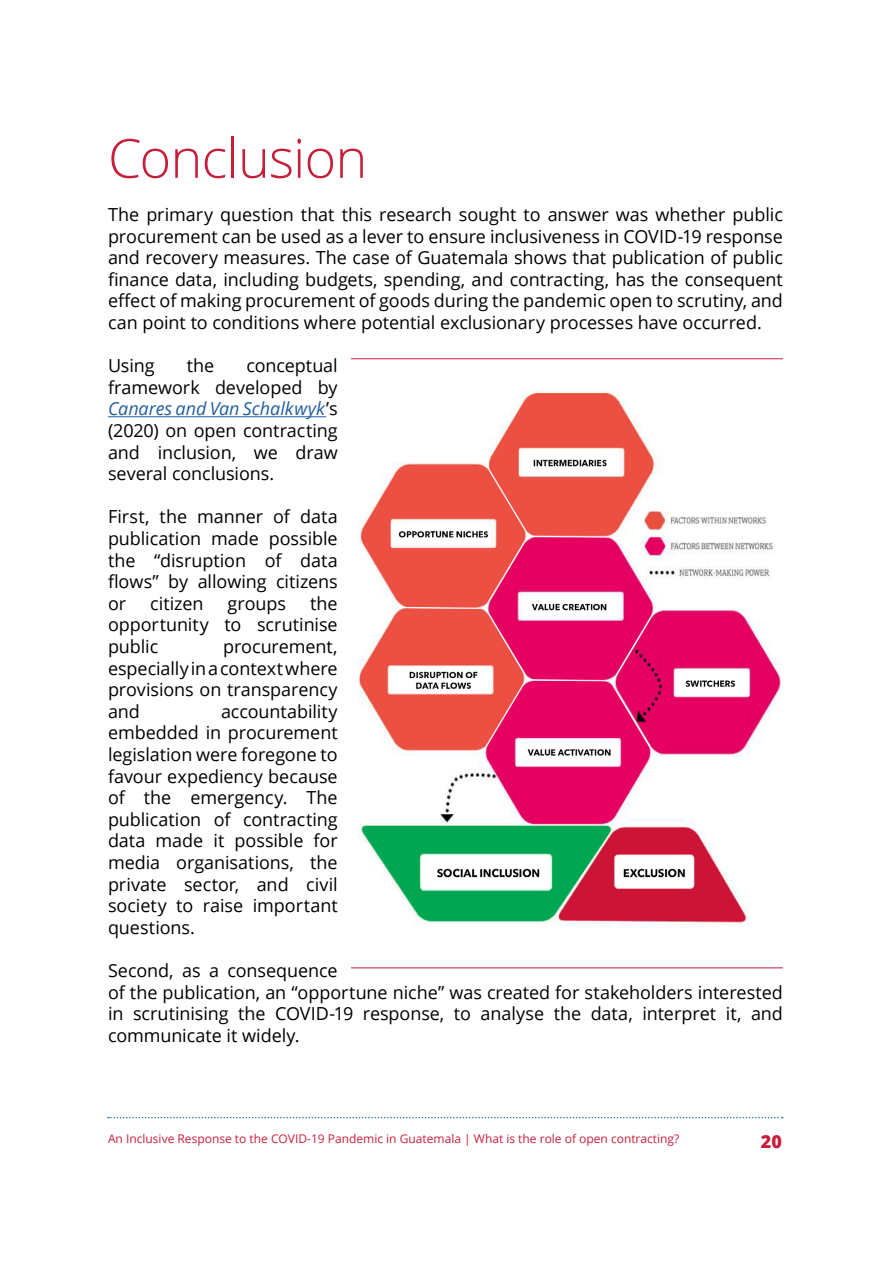
<style>
.page{position:relative;width:891px;height:1269px;background:#fff}
.page>*{position:absolute;margin:0;border:0;box-sizing:border-box;transform-origin:0 0}
.t1{font:300 54px "Open Sans";letter-spacing:-.015em;color:#c71f3b}
.t2{font:18px/21.6px "Open Sans";letter-spacing:-.005em;color:#000;text-align:justify}
.t3{font:800 18px "Open Sans";color:#c71f3b}
.t4{font:12px "Open Sans";color:#c71f3b}
.s1{font-style:italic;color:#215e9e}
</style>
<div class="page">
<svg style="left:108px;top:1117px;width:675px;height:1px"></svg>
<hr style="left:108px;top:416px;width:218px;height:1px;background:#215e9e">
<img style="left:359px;top:389px;width:422px;height:537px">
<hr style="left:351px;top:358px;width:432px;height:1px;background:#c71f3b">
<hr style="left:351px;top:968px;width:432px;height:1px;background:#c71f3b">
<h1 class="t1" style="left:108px;top:121px;width:261px">Conclusion</h1>
<p class="t2" style="left:108px;top:203px;width:677px">The primary question that this research sought to answer was whether public procurement can be used as a lever to ensure inclusiveness in COVID-19 response and recovery measures. The case of Guatemala shows that publication of public finance data, including budgets, spending, and contracting, has the consequent effect of making procurement of goods during the pandemic open to scrutiny, and can point to conditions where potential exclusionary processes have occurred.</p>
<p class="t2" style="left:108px;top:354px;width:48px">Using</p>
<p class="t2" style="left:187px;top:354px;width:29px">the</p>
<p class="t2" style="left:108px;top:354px;width:231px;text-indent:138px">conceptual framework developed by <span class="s1">Canares and Van Schalkwyk</span>’s (2020) on open contracting and inclusion, we draw several conclusions.</p>
<p class="t2" style="left:108px;top:506px;width:231px">First, the manner of data publication made possible the “disruption of data flows” by allowing citizens or</p>
<p class="t2" style="left:108px;top:592px;width:231px;text-indent:202px">the opportunity to scrutinise public</p>
<p class="t2" style="left:150px;top:592px;width:55px">citizen</p>
<p class="t2" style="left:228px;top:592px;width:60px">groups</p>
<p class="t2" style="left:108px;top:635px;width:231px;text-indent:115px">procurement, especially in a context where provisions on transparency and</p>
<p class="t2" style="left:108px;top:700px;width:231px;text-indent:113px">accountability embedded in procurement legislation were foregone to favour expediency because of the emergency. The publication of contracting data made it possible for media organisations, the private sector, and civil society to raise important questions.</p>
<p class="t2" style="left:108px;top:959px;width:676px;text-align:left">Second, as a consequence<br>of the publication, an “opportune niche” was created for stakeholders interested in scrutinising the COVID-19 response, to analyse the data, interpret it, and communicate it widely.</p>
<p class="t4" style="left:108px;top:1131px;width:573px">An Inclusive Response to the COVID-19 Pandemic in Guatemala | What is the role of open contracting?</p>
<p class="t3" style="left:761px;top:1128px;width:23px">20</p>
</div>
